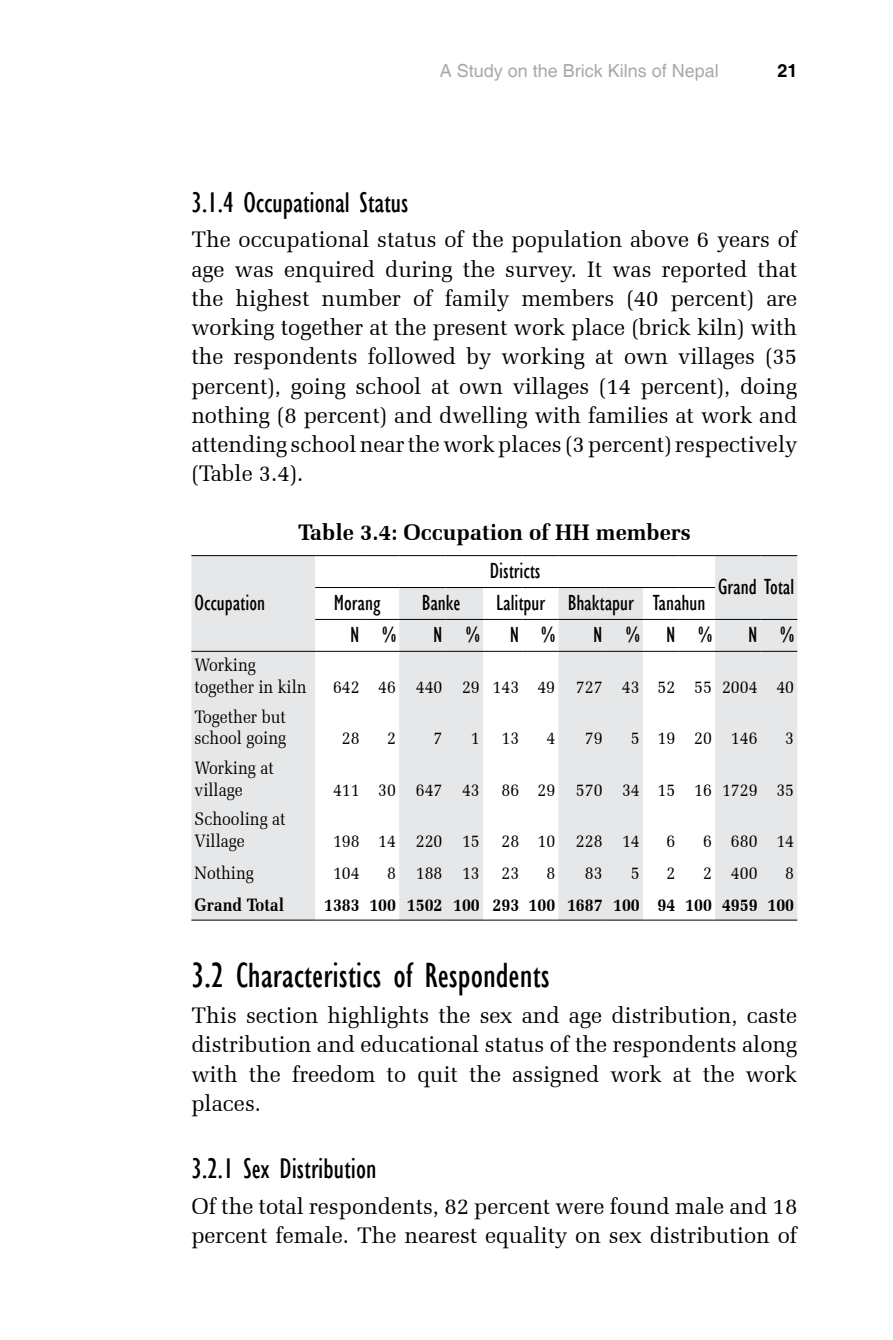
<style>
.page{position:relative;width:893px;height:1340px;background:#fff}
.page>*{position:absolute;margin:0;border:0;box-sizing:border-box;transform-origin:0 0}
.t1{font:condensed 36px "Gill Sans";color:#000}
.t2{font:condensed 29.25px "Gill Sans";color:#000}
.t3{font:22.5px/29.2px "Zapf Elliptical 711 BT";color:#000;text-align:justify}
.t4{font:condensed 22.5px "Gill Sans";color:#000}
.t5{font:700 22.5px "Zapf Elliptical 711 BT";color:#000}
.t6{font:18px/21.6px "Zapf Elliptical 711 BT";color:#000;scale:.9 1}
.t7{font:700 18px "Zapf Elliptical 711 BT";color:#000;scale:.9 1}
.t8{font:18px "Helvetica";color:#a7a9ac}
.t9{font:700 18px "Helvetica";color:#000}
</style>
<div class="page">
<svg style="left:191px;top:556px;width:606px;height:363px;fill:#e6e7e8"></svg>
<hr style="left:191px;top:555px;width:124px;height:1px;background:#000">
<hr style="left:191px;top:651px;width:124px;height:1px;background:#000">
<hr style="left:315px;top:555px;width:48px;height:1px;background:#000">
<hr style="left:363px;top:555px;width:36px;height:1px;background:#000">
<hr style="left:399px;top:555px;width:47px;height:1px;background:#000">
<hr style="left:446px;top:555px;width:37px;height:1px;background:#000">
<hr style="left:483px;top:555px;width:39px;height:1px;background:#000">
<hr style="left:522px;top:555px;width:36px;height:1px;background:#000">
<hr style="left:558px;top:555px;width:48px;height:1px;background:#000">
<hr style="left:606px;top:555px;width:37px;height:1px;background:#000">
<hr style="left:643px;top:555px;width:35px;height:1px;background:#000">
<hr style="left:678px;top:555px;width:37px;height:1px;background:#000">
<hr style="left:715px;top:555px;width:46px;height:1px;background:#000">
<hr style="left:761px;top:555px;width:36px;height:1px;background:#000">
<hr style="left:315px;top:587px;width:48px;height:1px;background:#000">
<hr style="left:363px;top:587px;width:36px;height:1px;background:#000">
<hr style="left:399px;top:587px;width:47px;height:1px;background:#000">
<hr style="left:446px;top:587px;width:37px;height:1px;background:#000">
<hr style="left:483px;top:587px;width:39px;height:1px;background:#000">
<hr style="left:522px;top:587px;width:36px;height:1px;background:#000">
<hr style="left:558px;top:587px;width:48px;height:1px;background:#000">
<hr style="left:606px;top:587px;width:37px;height:1px;background:#000">
<hr style="left:643px;top:587px;width:35px;height:1px;background:#000">
<hr style="left:678px;top:587px;width:37px;height:1px;background:#000">
<hr style="left:315px;top:619px;width:48px;height:1px;background:#000">
<hr style="left:363px;top:619px;width:36px;height:1px;background:#000">
<hr style="left:399px;top:619px;width:47px;height:1px;background:#000">
<hr style="left:446px;top:619px;width:37px;height:1px;background:#000">
<hr style="left:483px;top:619px;width:39px;height:1px;background:#000">
<hr style="left:522px;top:619px;width:36px;height:1px;background:#000">
<hr style="left:558px;top:619px;width:48px;height:1px;background:#000">
<hr style="left:606px;top:619px;width:37px;height:1px;background:#000">
<hr style="left:643px;top:619px;width:35px;height:1px;background:#000">
<hr style="left:678px;top:619px;width:37px;height:1px;background:#000">
<hr style="left:715px;top:619px;width:46px;height:1px;background:#000">
<hr style="left:761px;top:619px;width:36px;height:1px;background:#000">
<hr style="left:315px;top:651px;width:48px;height:1px;background:#000">
<hr style="left:363px;top:651px;width:36px;height:1px;background:#000">
<hr style="left:399px;top:651px;width:47px;height:1px;background:#000">
<hr style="left:446px;top:651px;width:37px;height:1px;background:#000">
<hr style="left:483px;top:651px;width:39px;height:1px;background:#000">
<hr style="left:522px;top:651px;width:36px;height:1px;background:#000">
<hr style="left:558px;top:651px;width:48px;height:1px;background:#000">
<hr style="left:606px;top:651px;width:37px;height:1px;background:#000">
<hr style="left:643px;top:651px;width:35px;height:1px;background:#000">
<hr style="left:678px;top:651px;width:37px;height:1px;background:#000">
<hr style="left:715px;top:651px;width:46px;height:1px;background:#000">
<hr style="left:761px;top:651px;width:36px;height:1px;background:#000">
<hr style="left:191px;top:919px;width:124px;height:1px;background:#000">
<hr style="left:315px;top:919px;width:48px;height:1px;background:#000">
<hr style="left:363px;top:919px;width:36px;height:1px;background:#000">
<hr style="left:399px;top:919px;width:47px;height:1px;background:#000">
<hr style="left:446px;top:919px;width:37px;height:1px;background:#000">
<hr style="left:483px;top:919px;width:39px;height:1px;background:#000">
<hr style="left:522px;top:919px;width:36px;height:1px;background:#000">
<hr style="left:558px;top:919px;width:48px;height:1px;background:#000">
<hr style="left:606px;top:919px;width:37px;height:1px;background:#000">
<hr style="left:643px;top:919px;width:35px;height:1px;background:#000">
<hr style="left:678px;top:919px;width:37px;height:1px;background:#000">
<hr style="left:715px;top:919px;width:46px;height:1px;background:#000">
<hr style="left:761px;top:919px;width:36px;height:1px;background:#000">
<p class="t8" style="left:440px;top:60px;width:281px">A Study on the Brick Kilns of Nepal</p>
<p class="t9" style="left:778px;top:60px;width:22px">21</p>
<h2 class="t2" style="left:191px;top:185px;width:219px">3.1.4 Occupational Status</h2>
<p class="t3" style="left:191px;top:225px;width:607px">The occupational status of the population above 6 years of age was enquired during the survey. It was reported that the highest number of family members (40 percent) are working together at the present work place (brick kiln) with the respondents followed by working at own villages (35 percent), going school at own villages (14 percent), doing nothing (8 percent) and dwelling with families at work and attending school near the work places (3 percent) respectively (Table 3.4).</p>
<p class="t5" style="left:298px;top:519px;width:394px">Table 3.4: Occupation of HH members</p>
<p class="t4" style="left:195px;top:589px;width:72px">Occupation</p>
<p class="t6" style="left:195px;top:654px;width:126px">Working together in kiln</p>
<p class="t6" style="left:195px;top:705px;width:103px">Together but school going</p>
<p class="t6" style="left:195px;top:756px;width:89px">Working at village</p>
<p class="t6" style="left:195px;top:808px;width:103px">Schooling at<br>Village</p>
<p class="t4" style="left:490px;top:557px;width:52px">Districts</p>
<p class="t4" style="left:718px;top:573px;width:77px">Grand Total</p>
<p class="t4" style="left:334px;top:589px;width:48px">Morang</p>
<p class="t4" style="left:422px;top:589px;width:40px">Banke</p>
<p class="t4" style="left:496px;top:589px;width:211px">Lalitpur Bhaktapur Tanahun</p>
<p class="t4" style="left:350px;top:621px;width:47px">N %</p>
<p class="t4" style="left:433px;top:621px;width:48px">N %</p>
<p class="t4" style="left:510px;top:621px;width:47px">N %</p>
<p class="t4" style="left:593px;top:621px;width:120px">N% N%</p>
<p class="t4" style="left:748px;top:621px;width:47px">N %</p>
<p class="t6" style="left:333px;top:676px;width:514px">642 46 440 29 143 49 727 43 52 55 2004 40</p>
<p class="t6" style="left:342px;top:727px;width:21px">28</p>
<p class="t6" style="left:387px;top:727px;width:11px">2</p>
<p class="t6" style="left:434px;top:727px;width:11px">7</p>
<p class="t6" style="left:471px;top:727px;width:55px">1 13</p>
<p class="t6" style="left:546px;top:727px;width:11px">4</p>
<p class="t6" style="left:585px;top:727px;width:21px">79</p>
<p class="t6" style="left:631px;top:727px;width:142px">5 19 20 146</p>
<p class="t6" style="left:785px;top:727px;width:11px">3</p>
<p class="t6" style="left:333px;top:778px;width:514px">411 30 647 43 86 29 570 34 15 16 1729 35</p>
<p class="t6" style="left:333px;top:829px;width:342px">198 14 220 15 28 10 228 14</p>
<p class="t6" style="left:666px;top:829px;width:11px">6</p>
<p class="t6" style="left:703px;top:829px;width:103px">6 680 14</p>
<p class="t6" style="left:195px;top:861px;width:67px">Nothing</p>
<p class="t6" style="left:333px;top:861px;width:31px">104</p>
<p class="t6" style="left:387px;top:861px;width:148px">8 188 13 23</p>
<p class="t6" style="left:546px;top:861px;width:11px">8</p>
<p class="t6" style="left:585px;top:861px;width:21px">83</p>
<p class="t6" style="left:631px;top:861px;width:11px">5</p>
<p class="t6" style="left:666px;top:861px;width:11px">2</p>
<p class="t6" style="left:703px;top:861px;width:62px">2 400</p>
<p class="t6" style="left:785px;top:861px;width:11px">8</p>
<p class="t7" style="left:195px;top:893px;width:101px">Grand Total</p>
<p class="t7" style="left:324px;top:893px;width:524px">1383 100 1502 100 293 100 1687 100 94 100 4959 100</p>
<h1 class="t1" style="left:191px;top:954px;width:360px">3.2 Characteristics of Respondents</h1>
<p class="t3" style="left:191px;top:1000px;width:607px">This section highlights the sex and age distribution, caste distribution and educational status of the respondents along with the freedom to quit the assigned work at the work places.</p>
<h2 class="t2" style="left:191px;top:1151px;width:187px">3.2.1 Sex Distribution</h2>
<p class="t3" style="left:191px;top:1191px;width:607px">Of the total respondents, 82 percent were found male and 18 percent female. The nearest equality on sex distribution of</p>
</div>
